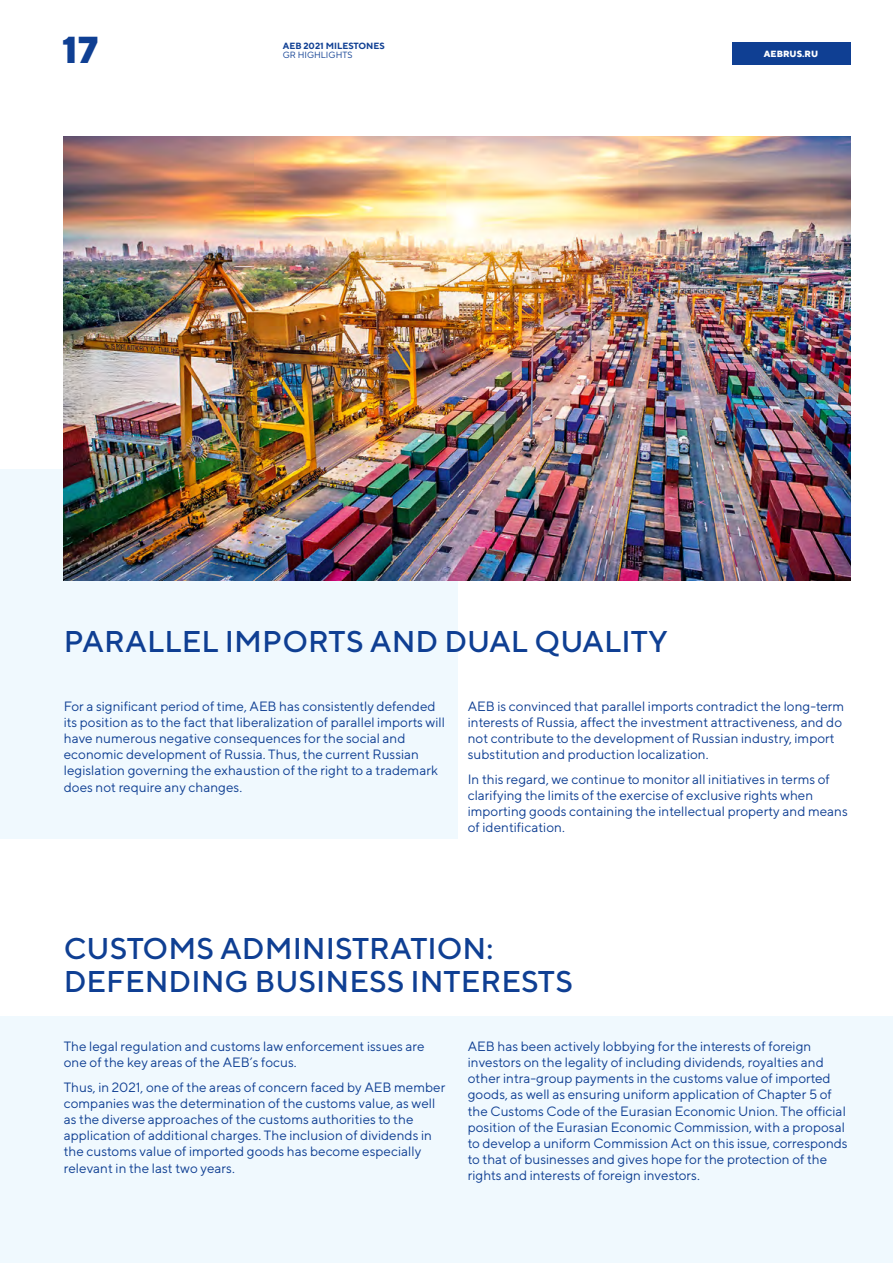
<style>
.page{position:relative;width:893px;height:1263px;background:#fff}
.page>*{position:absolute;margin:0;border:0;box-sizing:border-box;transform-origin:0 0}
.t1{font:800 37.5px "TT Norms";color:#0f3f93}
.H_2__20_spAll{font:500 30px/33px "TT Norms";color:#0f3f93}
.main_body{font:13.5px/16.2px "TT Norms";color:#0f3f93}
.t2{font:700 9px "TT Norms";color:#0f3f93}
.t3{font:9px "TT Norms";color:#0f3f93}
.t4{font:800 9px "TT Norms";color:#fff}
</style>
<div class="page">
<div style="left:0;top:469px;width:457px;height:370px;background:#f0f9fe"></div>
<div style="left:0;top:1017px;width:893px;height:246px;background:#f0f9fe"></div>
<img style="left:64px;top:136px;width:786px;height:444px">
<div style="left:732px;top:43px;width:118px;height:22px;background:#0f3f93"></div>
<h1 class="t1" style="left:62px;top:25px;width:38px">17</h1>
<p class="t2" style="left:283px;top:40px;width:104px">AEB 2021 MILESTONES</p>
<p class="t3" style="left:283px;top:49px;width:71px">GR HIGHLIGHTS</p>
<p class="t4" style="left:764px;top:48px;width:56px">AEBRUS.RU</p>
<p class="H_2__20_spAll" style="left:64px;top:624px;width:605px">PARALLEL IMPORTS AND DUAL QUALITY</p>
<p class="main_body" style="left:64px;top:697px;width:383px">For a significant period of time, AEB has consistently defended its position as to the fact that liberalization of parallel imports will have numerous negative consequences for the social and economic development of Russia. Thus, the current Russian legislation governing the exhaustion of the right to a trademark does not require any changes.</p>
<p class="main_body" style="left:468px;top:697px;width:378px">AEB is convinced that parallel imports contradict the long-term interests of Russia, affect the investment attractiveness, and do not contribute to the development of Russian industry, import substitution and production localization.</p>
<p class="main_body" style="left:468px;top:771px;width:382px">In this regard, we continue to monitor all initiatives in terms of clarifying the limits of the exercise of exclusive rights when importing goods containing the intellectual property and means of identification.</p>
<p class="H_2__20_spAll" style="left:64px;top:931px;width:511px">CUSTOMS ADMINISTRATION:<br>DEFENDING BUSINESS INTERESTS</p>
<p class="main_body" style="left:64px;top:1037px;width:362px">The legal regulation and customs law enforcement issues are one of the key areas of the AEB’s focus.</p>
<p class="main_body" style="left:64px;top:1078px;width:383px">Thus, in 2021, one of the areas of concern faced by AEB member companies was the determination of the customs value, as well as the diverse approaches of the customs authorities to the application of additional charges. The inclusion of dividends in the customs value of imported goods has become especially relevant in the last two years.</p>
<p class="main_body" style="left:468px;top:1037px;width:381px">AEB has been actively lobbying for the interests of foreign investors on the legality of including dividends, royalties and other intra-group payments in the customs value of imported goods, as well as ensuring uniform application of Chapter 5 of the Customs Code of the Eurasian Economic Union. The official position of the Eurasian Economic Commission, with a proposal to develop a uniform Commission Act on this issue, corresponds to that of businesses and gives hope for the protection of the rights and interests of foreign investors.</p>
</div>
